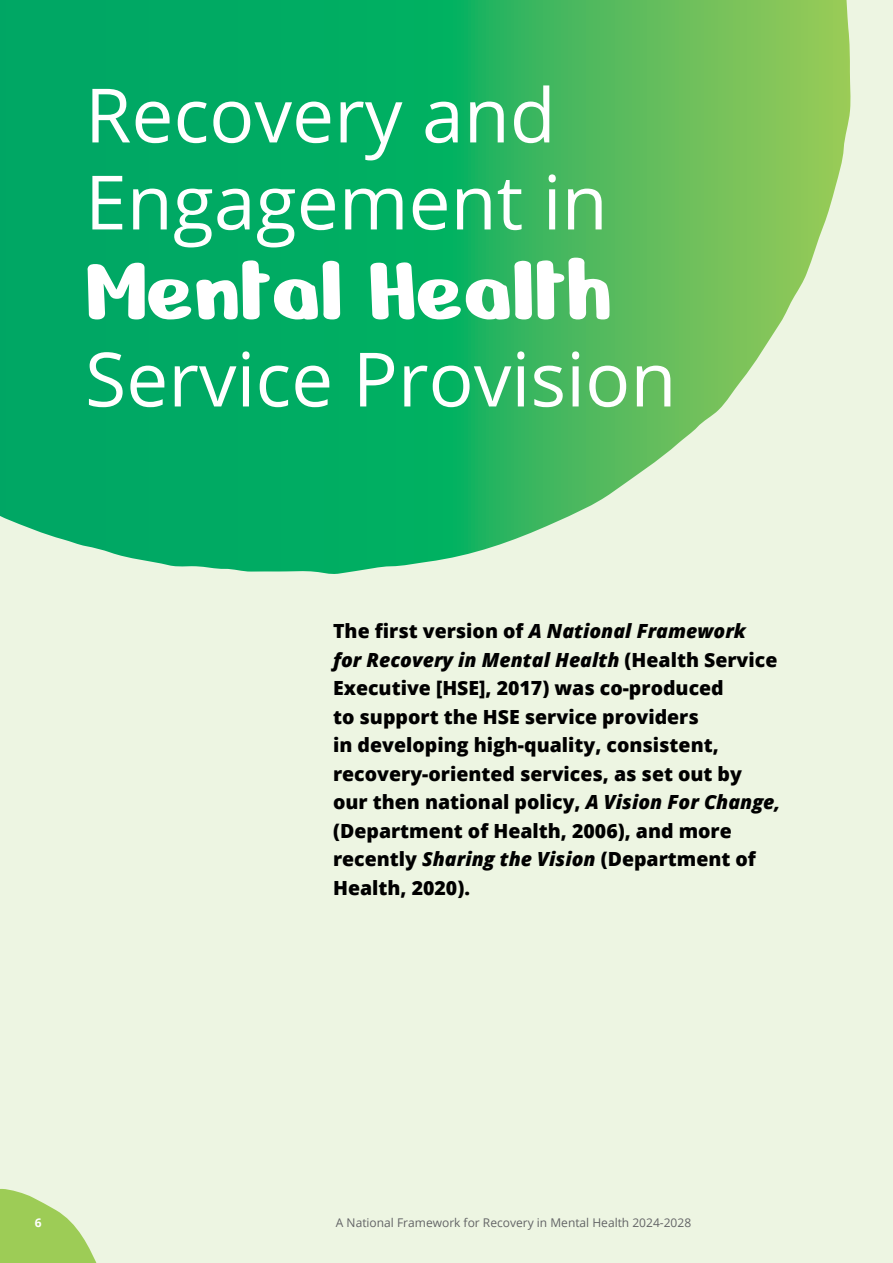
<style>
.page{position:relative;width:893px;height:1263px;background:#edf5e2}
.page>*{position:absolute;margin:0;border:0;box-sizing:border-box;transform-origin:0 0}
.t1{font:97.5px "Nerko One";color:#fff}
.t2{font:75px/87px "Open Sans";color:#fff}
.t3{font:800 19.5px/28.5px "Open Sans";color:#000}
.t4{font:12px "Open Sans";color:#636466}
.t5{font:700 12px "Open Sans";color:#fff}
.s1{font-style:italic}
</style>
<div class="page">
<svg style="left:0;top:0;width:851px;height:574px;background:#3cba71"></svg>
<svg style="left:0;top:1188px;width:97px;height:75px"></svg>
<h2 class="t2" style="left:85px;top:70px;width:524px">Recovery and<br>Engagement in</h2>
<h1 class="t1" style="left:85px;top:228px;width:529px">Mental Health</h1>
<h2 class="t2" style="left:85px;top:334px;width:593px">Service Provision</h2>
<p class="t3" style="left:333px;top:616px;width:449px">The first version of <span class="s1">A National Framework<br>for Recovery in Mental Health</span> (Health Service Executive [HSE], 2017) was co-produced<br>to support the HSE service providers<br>in developing high-quality, consistent, recovery-oriented services, as set out by our then national policy, <span class="s1">A Vision For Change, </span>(Department of Health, 2006), and more recently <span class="s1">Sharing the Vision</span> (Department of Health, 2020).</p>
<p class="t5" style="left:35px;top:1214px;width:8px">6</p>
<p class="t4" style="left:336px;top:1214px;width:357px">A National Framework for Recovery in Mental Health 2024-2028</p>
</div>
